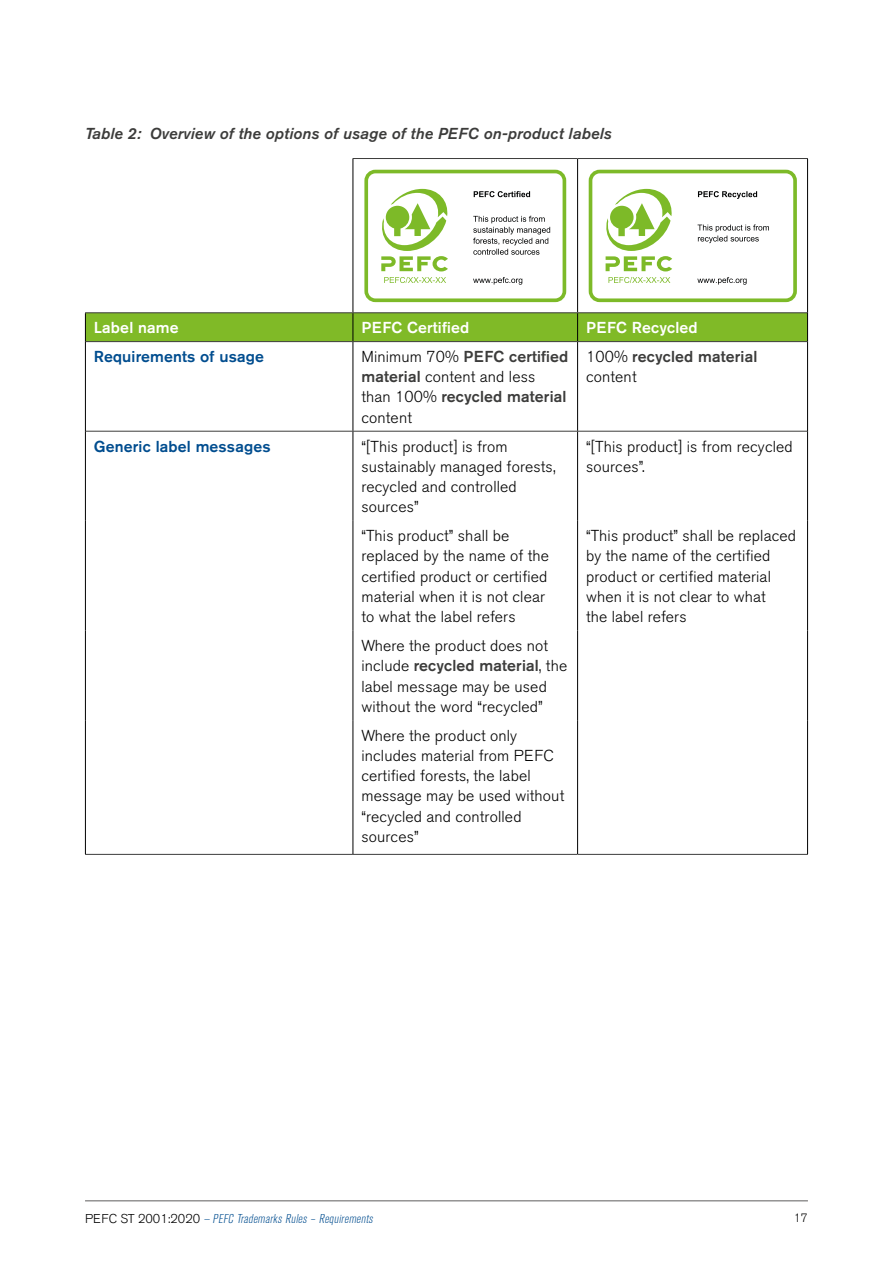
<style>
.page{position:relative;width:893px;height:1263px;background:#fff}
.page>*{position:absolute;margin:0;border:0;box-sizing:border-box;transform-origin:0 0}
.t1{font:300 15.75px/20.2px "Akzidenz Grotesk BE";letter-spacing:.01em;color:#000}
.t2{font:italic 500 15.75px "Akzidenz Grotesk BE";letter-spacing:.01em;color:#3c3c3b}
.t3{font:500 15.75px "Akzidenz Grotesk BE";letter-spacing:.01em;color:#004d8f}
.t4{font:500 15.75px "Akzidenz Grotesk BE";letter-spacing:.01em;color:#fff}
.t5{font:500 15.75px/20.2px "Akzidenz Grotesk BE";letter-spacing:.01em;color:#3c3c3b}
.t6{font:italic 300 condensed 12.75px "Akzidenz Grotesk BE";color:#004d8f}
.t7{font:300 12px "Akzidenz Grotesk BE";color:#000}
.s1{font-weight:500;color:#3c3c3b}
.s2{font-weight:300;color:#000}
.s3{font-style:normal;font-stretch:normal;color:#000}
</style>
<div class="page">
<hr style="left:85px;top:1200px;width:723px;height:1px;background:#706f6f">
<hr style="left:577px;top:159px;width:1px;height:153px;background:#000">
<hr style="left:807px;top:159px;width:1px;height:154px;background:#000">
<hr style="left:353px;top:342px;width:1px;height:89px;background:#000">
<hr style="left:577px;top:342px;width:1px;height:89px;background:#000">
<hr style="left:807px;top:342px;width:1px;height:89px;background:#000">
<hr style="left:353px;top:158px;width:225px;height:1px;background:#3c3c3b">
<hr style="left:578px;top:158px;width:230px;height:1px;background:#3c3c3b">
<hr style="left:353px;top:312px;width:225px;height:1px;background:#3c3c3b">
<hr style="left:578px;top:312px;width:229px;height:1px;background:#3c3c3b">
<svg style="left:85px;top:313px;width:723px;height:29px;background:#7cb327"></svg>
<hr style="left:85px;top:342px;width:1px;height:89px;background:#000">
<hr style="left:86px;top:431px;width:267px;height:1px;background:#3c3c3b">
<hr style="left:353px;top:431px;width:225px;height:1px;background:#3c3c3b">
<hr style="left:578px;top:431px;width:229px;height:1px;background:#3c3c3b">
<hr style="left:85px;top:854px;width:268px;height:1px;background:#3c3c3b">
<hr style="left:353px;top:854px;width:225px;height:1px;background:#3c3c3b">
<hr style="left:578px;top:854px;width:230px;height:1px;background:#3c3c3b">
<hr style="left:85px;top:431px;width:1px;height:90px;background:#000">
<hr style="left:353px;top:432px;width:1px;height:89px;background:#000">
<hr style="left:577px;top:432px;width:1px;height:89px;background:#000">
<hr style="left:807px;top:431px;width:1px;height:90px;background:#000">
<hr style="left:85px;top:521px;width:1px;height:110px;background:#000">
<hr style="left:353px;top:521px;width:1px;height:110px;background:#000">
<hr style="left:577px;top:521px;width:1px;height:110px;background:#000">
<hr style="left:807px;top:521px;width:1px;height:110px;background:#000">
<hr style="left:85px;top:631px;width:1px;height:89px;background:#000">
<hr style="left:353px;top:631px;width:1px;height:89px;background:#000">
<hr style="left:577px;top:631px;width:1px;height:89px;background:#000">
<hr style="left:807px;top:631px;width:1px;height:89px;background:#000">
<hr style="left:85px;top:720px;width:1px;height:134px;background:#000">
<hr style="left:353px;top:720px;width:1px;height:134px;background:#000">
<hr style="left:577px;top:720px;width:1px;height:134px;background:#000">
<hr style="left:807px;top:720px;width:1px;height:134px;background:#000">
<hr style="left:353px;top:159px;width:1px;height:153px;background:#000">
<hr style="left:85px;top:312px;width:268px;height:1px;background:#3c3c3b">
<div style="left:589px;top:170px;width:208px;height:132px;border:4px solid #7dba28;border-radius:9px"></div>
<svg style="left:608px;top:277px;width:62px;height:6px"></svg>
<svg style="left:698px;top:191px;width:59px;height:8px"></svg>
<svg style="left:697px;top:277px;width:50px;height:8px"></svg>
<svg style="left:698px;top:224px;width:71px;height:19px"></svg>
<svg style="left:605px;top:189px;width:67px;height:82px"></svg>
<div style="left:364px;top:170px;width:202px;height:132px;border:4px solid #7dba28;border-radius:9px"></div>
<svg style="left:384px;top:277px;width:62px;height:6px"></svg>
<svg style="left:474px;top:191px;width:56px;height:6px"></svg>
<svg style="left:473px;top:277px;width:49px;height:8px"></svg>
<svg style="left:473px;top:216px;width:77px;height:39px"></svg>
<svg style="left:381px;top:189px;width:67px;height:82px"></svg>
<p class="t2" style="left:85px;top:125px;width:528px">Table 2: Overview of the options of usage of the PEFC on‑product labels</p>
<p class="t4" style="left:94px;top:318px;width:86px">Label name</p>
<p class="t4" style="left:361px;top:318px;width:109px">PEFC Certified</p>
<p class="t4" style="left:586px;top:318px;width:113px">PEFC Recycled</p>
<p class="t3" style="left:94px;top:347px;width:172px">Requirements of usage</p>
<p class="t1" style="left:361px;top:347px;width:209px">Minimum 70% <span class="s1">PEFC certified material</span> content and less than 100% <span class="s1">recycled material </span>content</p>
<p class="t5" style="left:586px;top:346px;width:173px"><span class="s2">100%</span> recycled material <span class="s2">content</span></p>
<p class="t3" style="left:94px;top:436px;width:178px">Generic label messages</p>
<p class="t1" style="left:361px;top:436px;width:196px">“[This product] is from sustainably managed forests, recycled and controlled sources”</p>
<p class="t1" style="left:586px;top:436px;width:208px">“[This product] is from recycled sources”.</p>
<p class="t1" style="left:361px;top:526px;width:189px">“This product” shall be replaced by the name of the certified product or certified material when it is not clear to what the label refers</p>
<p class="t1" style="left:586px;top:526px;width:211px">“This product” shall be replaced by the name of the certified product or certified material when it is not clear to what<br>the label refers</p>
<p class="t1" style="left:361px;top:636px;width:207px">Where the product does not include <span class="s1">recycled material</span>, the label message may be used without the word “recycled”</p>
<p class="t1" style="left:361px;top:725px;width:204px">Where the product only includes material from PEFC certified forests, the label message may be used without “recycled and controlled sources”</p>
<p class="t6" style="left:85px;top:1211px;width:292px"><span class="s3">P E F C ST 2 0 0 1 : 2 0 2 0</span> — PEFC Trademarks Rules – Requirements</p>
<p class="t7" style="left:794px;top:1211px;width:15px">17</p>
</div>
